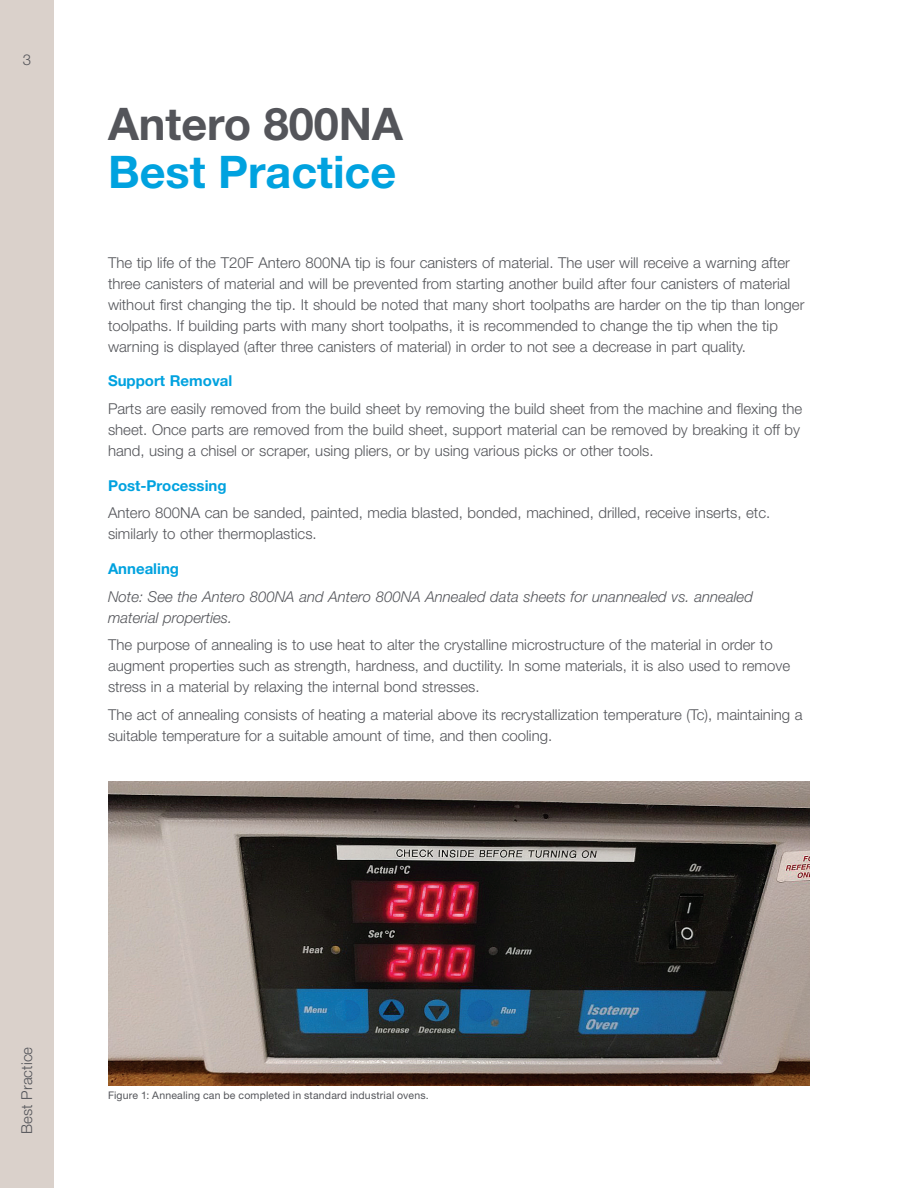
<style>
.page{position:relative;width:918px;height:1188px;background:#fff}
.page>*{position:absolute;margin:0;border:0;box-sizing:border-box;transform-origin:0 0}
.t1{font:700 45px "Helvetica Neue LT Std";color:#00a2df}
.t2{font:700 45px "Helvetica Neue LT Std";color:#54555a}
.t3{font:300 15px/21px "Helvetica Neue LT Std";color:#54555a}
.t4{font:italic 300 15px/21px "Helvetica Neue LT Std";color:#54555a}
.t5{font:700 15px "Helvetica Neue LT Std";color:#00a2df}
.t6{font:10.5px "Helvetica Neue LT Std";letter-spacing:.02em;color:#54555a}
</style>
<div class="page">
<div style="left:0;top:0;width:54px;height:1188px;background:#dad1cb"></div>
<img style="left:108px;top:782px;width:702px;height:303px">
<p class="t3" style="left:23px;top:49px;width:10px">3</p>
<h1 class="t2" style="left:108px;top:96px;width:297px">Antero 800NA</h1>
<h1 class="t1" style="left:108px;top:144px;width:290px">Best Practice</h1>
<p class="t3" style="left:108px;top:252px;width:698px">The tip life of the T20F Antero 800NA tip is four canisters of material. The user will receive a warning after three canisters of material and will be prevented from starting another build after four canisters of material without first changing the tip. It should be noted that many short toolpaths are harder on the tip than longer toolpaths. If building parts with many short toolpaths, it is recommended to change the tip when the tip warning is displayed (after three canisters of material) in order to not see a decrease in part quality.</p>
<p class="t5" style="left:108px;top:372px;width:126px">Support Removal</p>
<p class="t3" style="left:108px;top:398px;width:696px">Parts are easily removed from the build sheet by removing the build sheet from the machine and flexing the sheet. Once parts are removed from the build sheet, support material can be removed by breaking it off by hand, using a chisel or scraper, using pliers, or by using various picks or other tools.</p>
<p class="t5" style="left:108px;top:476px;width:120px">Post-Processing</p>
<p class="t3" style="left:108px;top:502px;width:664px">Antero 800NA can be sanded, painted, media blasted, bonded, machined, drilled, receive inserts, etc. similarly to other thermoplastics.</p>
<p class="t5" style="left:108px;top:559px;width:73px">Annealing</p>
<p class="t4" style="left:108px;top:586px;width:647px">Note: See the Antero 800NA and Antero 800NA Annealed data sheets for unannealed vs. annealed material properties.</p>
<p class="t3" style="left:108px;top:634px;width:684px">The purpose of annealing is to use heat to alter the crystalline microstructure of the material in order to augment properties such as strength, hardness, and ductility. In some materials, it is also used to remove stress in a material by relaxing the internal bond stresses.</p>
<p class="t3" style="left:108px;top:704px;width:696px">The act of annealing consists of heating a material above its recrystallization temperature (Tc), maintaining a suitable temperature for a suitable amount of time, and then cooling.</p>
<p class="t3" style="left:16px;top:1134px;width:89px;rotate:-90deg">Best Practice</p>
<p class="t6" style="left:108px;top:1089px;width:322px">Figure 1: Annealing can be completed in standard industrial ovens.</p>
</div>
